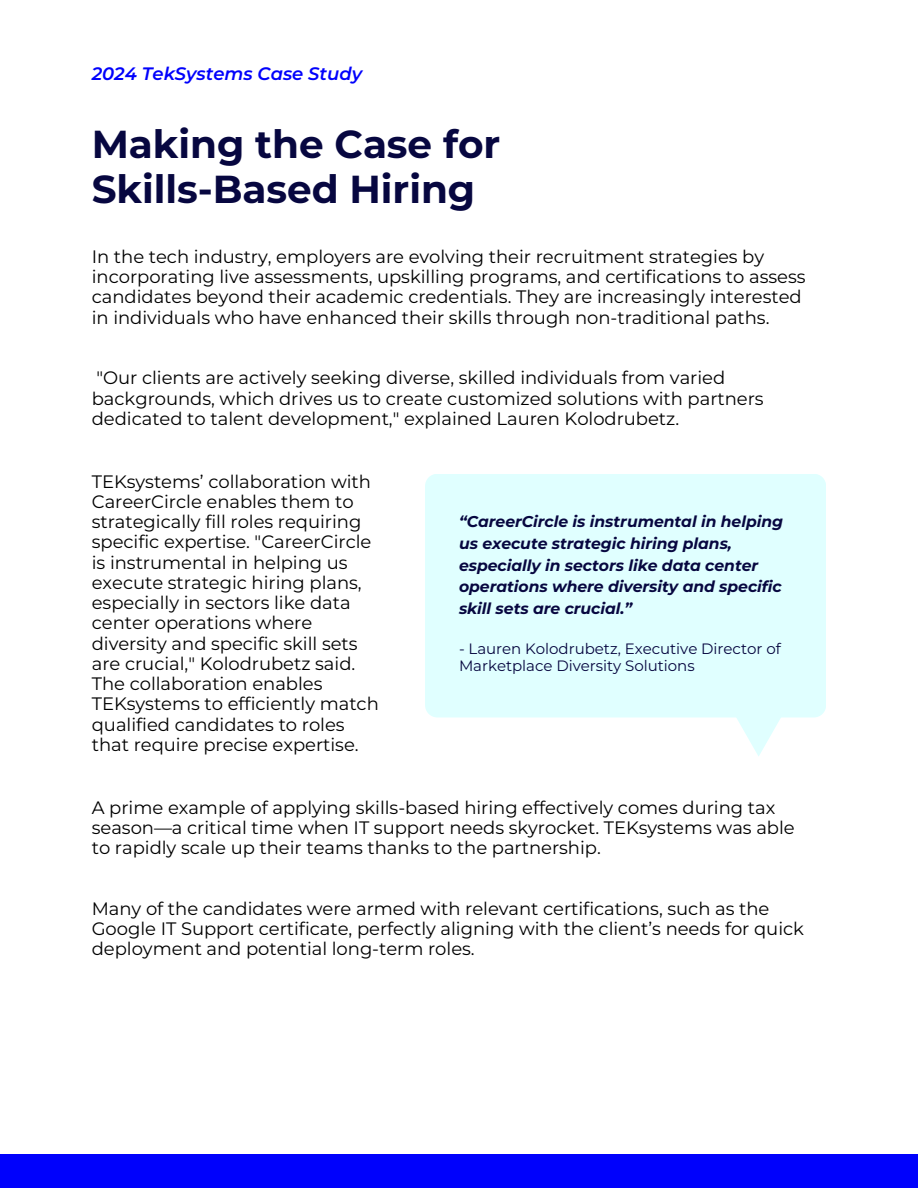
<style>
.page{position:relative;width:918px;height:1188px;background:#fff}
.page>*{position:absolute;margin:0;border:0;box-sizing:border-box;transform-origin:0 0}
.t1{font:700 39px/45px "Montserrat";color:#070740}
.t2{font:18px/20.2px "Montserrat";color:#000}
.t3{font:italic 600 18px "Montserrat";color:#0001fc}
.t4{font:italic 700 15.6px/21.6px "Montserrat";color:#070740}
.t5{font:15px/16.8px "Montserrat";color:#070740}
</style>
<div class="page">
<div style="left:425px;top:474px;width:401px;height:243px;background:#e0ffff"></div>
<svg style="left:725px;top:698px;width:67px;height:58px"></svg>
<div style="left:0;top:1155px;width:918px;height:33px;background:#0001fc"></div>
<h3 class="t3" style="left:92px;top:63px;width:272px">2024 TekSystems Case Study</h3>
<p class="t1" style="left:92px;top:122px;width:410px">Making the Case for<br>Skills-Based Hiring</p>
<h2 class="t2" style="left:92px;top:246px;width:715px">In the tech industry, employers are evolving their recruitment strategies by incorporating live assessments, upskilling programs, and certifications to assess candidates beyond their academic credentials. They are increasingly interested in individuals who have enhanced their skills through non-traditional paths.</h2>
<h1 class="t2" style="left:92px;top:368px;width:673px">"Our clients are actively seeking diverse, skilled individuals from varied backgrounds, which drives us to create customized solutions with partners dedicated to talent development," explained Lauren Kolodrubetz.</h1>
<h3 class="t2" style="left:92px;top:471px;width:289px">TEKsystems’ collaboration with<br>CareerCircle enables them to strategically fill roles requiring specific expertise. "CareerCircle is instrumental in helping us execute strategic hiring plans, especially in sectors like data center operations where diversity and specific skill sets are crucial," Kolodrubetz said.<br>The collaboration enables<br>TEKsystems to efficiently match qualified candidates to roles that require precise expertise.</h3>
<h4 class="t4" style="left:459px;top:511px;width:326px">“CareerCircle is instrumental in helping us execute strategic hiring plans, especially in sectors like data center operations where diversity and specific skill sets are crucial.”</h4>
<h3 class="t5" style="left:459px;top:640px;width:323px">- Lauren Kolodrubetz, Executive Director of<br>Marketplace Diversity Solutions</h3>
<h3 class="t2" style="left:92px;top:797px;width:704px">A prime example of applying skills-based hiring effectively comes during tax season—a critical time when IT support needs skyrocket. TEKsystems was able to rapidly scale up their teams thanks to the partnership.</h3>
<h3 class="t2" style="left:92px;top:898px;width:714px">Many of the candidates were armed with relevant certifications, such as the<br>Google IT Support certificate, perfectly aligning with the client’s needs for quick deployment and potential long-term roles.</h3>
</div>
